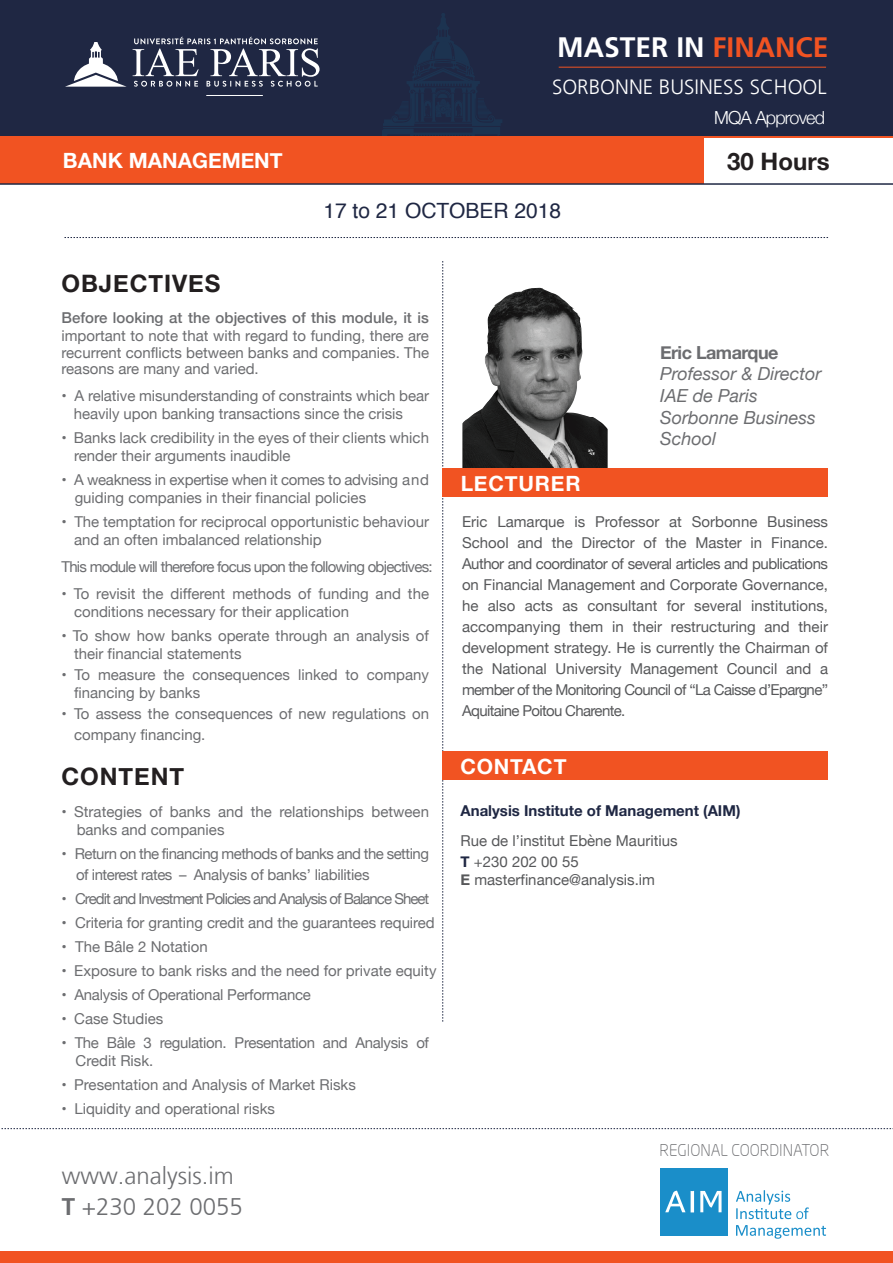
<style>
.page{position:relative;width:893px;height:1263px;background:#fff}
.page>*{position:absolute;margin:0;border:0;box-sizing:border-box;transform-origin:0 0}
.t1{font:700 28.2px "Frutiger LT Std";color:#fff}
.t2{font:300 24px/31.5px "Frutiger LT";color:#6c6d70}
.t3{font:700 24px "Helvetica Neue";letter-spacing:.04em;color:#231f20}
.t4{font:21px "Helvetica";color:#1f2743}
.t5{font:700 21px "Helvetica Neue";letter-spacing:.04em;color:#fff}
.t6{font:700 21px "Helvetica Neue";color:#fff}
.t7{font:300 20.7px "Frutiger LT";color:#fff}
.t8{font:italic 18px/21.6px "Helvetica Neue";color:#6c6d70}
.t9{font:700 18px "Helvetica Neue";letter-spacing:-.03em;color:#6c6d70}
.t10{font:300 18px "Helvetica Neue";letter-spacing:-.045em;color:#fff}
.t11{font:300 15.9px "Neo Sans Pro";color:#6c6d70}
.t12{font:15px/18px "Helvetica Neue";color:#6c6d70}
.t13{font:15px/21px "Helvetica Neue";color:#57585a;text-align:justify}
.t14{font:15px/21px "Helvetica Neue";letter-spacing:-.035em;color:#6c6d70}
.t15{font:15px/18px "Helvetica Neue";letter-spacing:-.025em;color:#6c6d70}
.t16{font:15px "Helvetica Neue";letter-spacing:-.05em;color:#6c6d70}
.t17{font:15px "Helvetica Neue";letter-spacing:-.065em;color:#6c6d70}
.t18{font:500 15px "Helvetica Neue";color:#6c6d70}
.t19{font:700 15px "Helvetica Neue";color:#1f2743}
.s1{color:#f15322}
.s2{font-weight:700}
.s3{font-weight:700;color:#1f2743}
</style>
<div class="page">
<div style="left:0;top:0;width:893px;height:138px;background:#1f2743"></div>
<hr style="left:206px;top:95px;width:57px;height:1px;background:#fff">
<svg style="left:133px;top:37px;width:187px;height:50px"></svg>
<svg style="left:65px;top:42px;width:62px;height:45px"></svg>
<svg style="left:382px;top:13px;width:120px;height:123px"></svg>
<hr style="left:559px;top:67px;width:267px;height:1px;background:#f15322">
<img style="left:462px;top:288px;width:146px;height:180px">
<div style="left:660px;top:1168px;width:67px;height:67px;background:#1a8ec9"></div>
<svg style="left:700px;top:1191px;width:21px;height:21px"></svg>
<svg style="left:691px;top:1191px;width:3px;height:21px"></svg>
<svg style="left:665px;top:1190px;width:20px;height:22px"></svg>
<svg style="left:736px;top:1190px;width:73px;height:29px"></svg>
<svg style="left:736px;top:1225px;width:90px;height:14px"></svg>
<div style="left:0;top:1251px;width:893px;height:12px;background:#f15322"></div>
<div style="left:0;top:136px;width:893px;height:48px;background:#f15322"></div>
<div style="left:704px;top:138px;width:189px;height:46px;background:#fff"></div>
<hr style="left:0;top:183px;width:893px;height:2px;background:#1f2743">
<svg style="left:442px;top:261px;width:1px;height:761px"></svg>
<svg style="left:64px;top:237px;width:764px;height:1px"></svg>
<svg style="left:1px;top:1128px;width:892px;height:1px"></svg>
<div style="left:442px;top:468px;width:386px;height:28px;background:#f15322"></div>
<div style="left:442px;top:751px;width:386px;height:29px;background:#f15322"></div>
<h1 class="t1" style="left:557px;top:31px;width:273px">MASTER IN <span class="s1">FINANCE</span></h1>
<h3 class="t7" style="left:552px;top:75px;width:276px">SORBONNE BUSINESS SCHOOL</h3>
<p class="t10" style="left:714px;top:103px;width:113px">MQA Approved</p>
<h3 class="t6" style="left:63px;top:144px;width:221px">BANK MANAGEMENT</h3>
<h2 class="t3" style="left:727px;top:142px;width:104px">30 Hours</h2>
<h3 class="t4" style="left:323px;top:194px;width:239px">17 to 21 OCTOBER 2018</h3>
<h2 class="t3" style="left:62px;top:264px;width:160px">OBJECTIVES</h2>
<p class="t18" style="left:62px;top:306px;width:369px">Before looking at the objectives of this module, it is</p>
<p class="t12" style="left:62px;top:328px;width:369px;line-height:16.5px;text-align:justify">important to note that with regard to funding, there are recurrent conflicts between banks and companies. The reasons are many and varied.</p>
<p class="t12" style="left:74px;top:388px;width:357px;text-indent:-12px">• A relative misunderstanding of constraints which bear heavily upon banking transactions since the crisis</p>
<p class="t12" style="left:74px;top:430px;width:356px;text-indent:-13px">• Banks lack credibility in the eyes of their clients which render their arguments inaudible</p>
<p class="t12" style="left:75px;top:472px;width:356px;text-indent:-13px">• A weakness in expertise when it comes to advising and guiding companies in their financial policies</p>
<p class="t12" style="left:74px;top:514px;width:356px;text-indent:-13px">• The temptation for reciprocal opportunistic behaviour and an often imbalanced relationship</p>
<p class="t16" style="left:62px;top:556px;width:373px">This module will therefore focus upon the following objectives:</p>
<p class="t12" style="left:74px;top:586px;width:357px;text-indent:-13px">• To revisit the different methods of funding and the conditions necessary for their application</p>
<p class="t12" style="left:74px;top:628px;width:356px;text-indent:-13px">• To show how banks operate through an analysis of their financial statements</p>
<p class="t12" style="left:74px;top:667px;width:356px;text-indent:-13px">• To measure the consequences linked to company financing by banks</p>
<p class="t12" style="left:74px;top:704px;width:356px;line-height:21px;text-indent:-13px">• To assess the consequences of new regulations on company financing.</p>
<h2 class="t3" style="left:62px;top:758px;width:124px">CONTENT</h2>
<p class="t12" style="left:77px;top:803px;width:354px;text-indent:-15px">• Strategies of banks and the relationships between banks and companies</p>
<p class="t14" style="left:76px;top:844px;width:354px;text-indent:-15px">• Return on the financing methods of banks and the setting of interest rates – Analysis of banks’ liabilities</p>
<p class="t17" style="left:62px;top:887px;width:369px">• Credit and Investment Policies and Analysis of Balance Sheet</p>
<p class="t12" style="left:62px;top:914px;width:375px">• Criteria for granting credit and the guarantees required</p>
<p class="t12" style="left:62px;top:938px;width:148px">• The Bâle 2 Notation</p>
<p class="t12" style="left:62px;top:962px;width:376px">• Exposure to bank risks and the need for private equity</p>
<p class="t12" style="left:62px;top:986px;width:251px">• Analysis of Operational Performance</p>
<p class="t12" style="left:62px;top:1010px;width:103px">• Case Studies</p>
<p class="t15" style="left:76px;top:1034px;width:355px;text-indent:-14px">• The Bâle 3 regulation. Presentation and Analysis of<br>Credit Risk.</p>
<p class="t12" style="left:62px;top:1076px;width:296px">• Presentation and Analysis of Market Risks</p>
<p class="t12" style="left:62px;top:1100px;width:215px">• Liquidity and operational risks</p>
<h2 class="t2" style="left:62px;top:1160px;width:183px">www.analysis.im<br><span class="s2">T</span> +230 202 0055</h2>
<h3 class="t5" style="left:461px;top:467px;width:121px">LECTURER</h3>
<p class="t9" style="left:660px;top:339px;width:120px">Eric Lamarque</p>
<p class="t8" style="left:660px;top:364px;width:163px">Professor &amp; Director<br>IAE de Paris<br>Sorbonne Business<br>School</p>
<p class="t13" style="left:462px;top:512px;width:368px">Eric Lamarque is Professor at Sorbonne Business School and the Director of the Master in Finance.<br>Author and coordinator of several articles and publications on Financial Management and Corporate Governance, he also acts as consultant for several institutions, accompanying them in their restructuring and their development strategy. He is currently the Chairman of the National University Management Council and a member of the Monitoring Council of “La Caisse d’Epargne” Aquitaine Poitou Charente.</p>
<h3 class="t5" style="left:460px;top:750px;width:108px">CONTACT</h3>
<p class="t19" style="left:460px;top:799px;width:281px">Analysis Institute of Management (AIM)</p>
<p class="t13" style="left:460px;top:831px;width:219px">Rue de l’institut Ebène Mauritius<br><span class="s3">T</span> +230 202 00 55</p>
<p class="t13" style="left:460px;top:870px;width:196px"><span class="s2">E</span> masterfinance@analysis.im</p>
<p class="t11" style="left:659px;top:1140px;width:171px">REGIONAL COORDINATOR</p>
</div>
